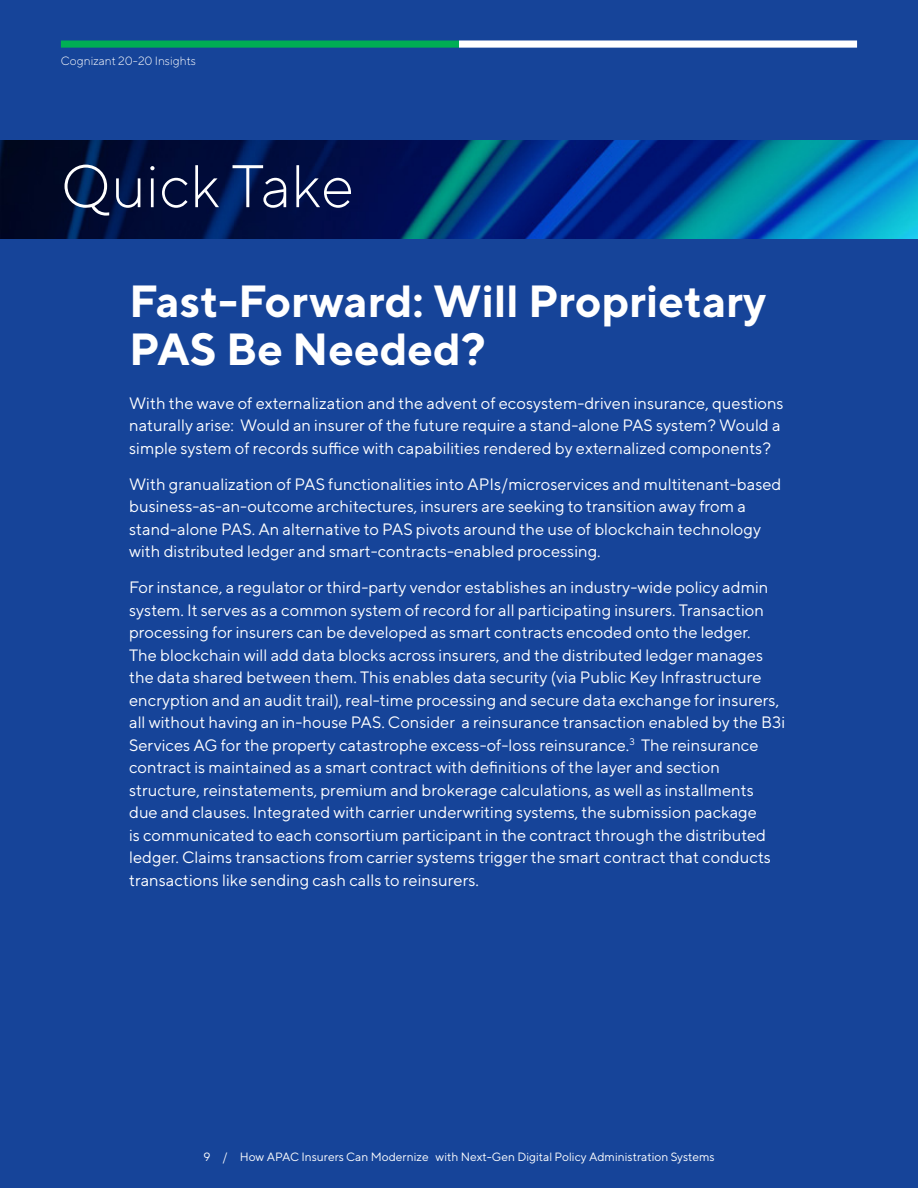
<style>
.page{position:relative;width:918px;height:1188px;background:#164499}
.page>*{position:absolute;margin:0;border:0;box-sizing:border-box;transform-origin:0 0}
.t1{font:300 60px "TT Norms";color:#fff}
.t2{font:700 45px/48px "TT Norms";color:#fff}
.t3{font:16.5px/22.5px "TT Norms";color:#fff}
.t4{font:12px "TT Norms";color:#fff}
.t5{font:300 12px "TT Norms";color:#fff}
</style>
<div class="page">
<img style="left:0;top:141px;width:918px;height:97px">
<div style="left:459px;top:40px;width:398px;height:8px;background:#fff"></div>
<div style="left:61px;top:40px;width:398px;height:8px;background:#00af54"></div>
<p class="t5" style="left:61px;top:53px;width:137px">Cognizant 20-20 Insights</p>
<h1 class="t1" style="left:61px;top:149px;width:295px">Quick Take</h1>
<h2 class="t2" style="left:129px;top:276px;width:639px">Fast-Forward: Will Proprietary<br>PAS Be Needed?</h2>
<p class="t3" style="left:129px;top:391px;width:656px">With the wave of externalization and the advent of ecosystem-driven insurance, questions naturally arise: Would an insurer of the future require a stand-alone PAS system? Would a simple system of records suffice with capabilities rendered by externalized components?</p>
<p class="t3" style="left:129px;top:472px;width:654px">With granualization of PAS functionalities into APIs/microservices and multitenant-based business-as-an-outcome architectures, insurers are seeking to transition away from a stand-alone PAS. An alternative to PAS pivots around the use of blockchain technology with distributed ledger and smart-contracts-enabled processing.</p>
<p class="t3" style="left:129px;top:576px;width:658px">For instance, a regulator or third-party vendor establishes an industry-wide policy admin system. It serves as a common system of record for all participating insurers. Transaction processing for insurers can be developed as smart contracts encoded onto the ledger.<br>The blockchain will add data blocks across insurers, and the distributed ledger manages the data shared between them. This enables data security (via Public Key Infrastructure encryption and an audit trail), real-time processing and secure data exchange for insurers, all without having an in-house PAS. Consider a reinsurance transaction enabled by the B3i Services AG for the property catastrophe excess-of-loss reinsurance.<sup>3</sup> The reinsurance contract is maintained as a smart contract with definitions of the layer and section structure, reinstatements, premium and brokerage calculations, as well as installments due and clauses. Integrated with carrier underwriting systems, the submission package<br>is communicated to each consortium participant in the contract through the distributed ledger. Claims transactions from carrier systems trigger the smart contract that conducts transactions like sending cash calls to reinsurers.</p>
<p class="t4" style="left:203px;top:1149px;width:513px">9 / How APAC Insurers Can Modernize with Next-Gen Digital Policy Administration Systems</p>
</div>
